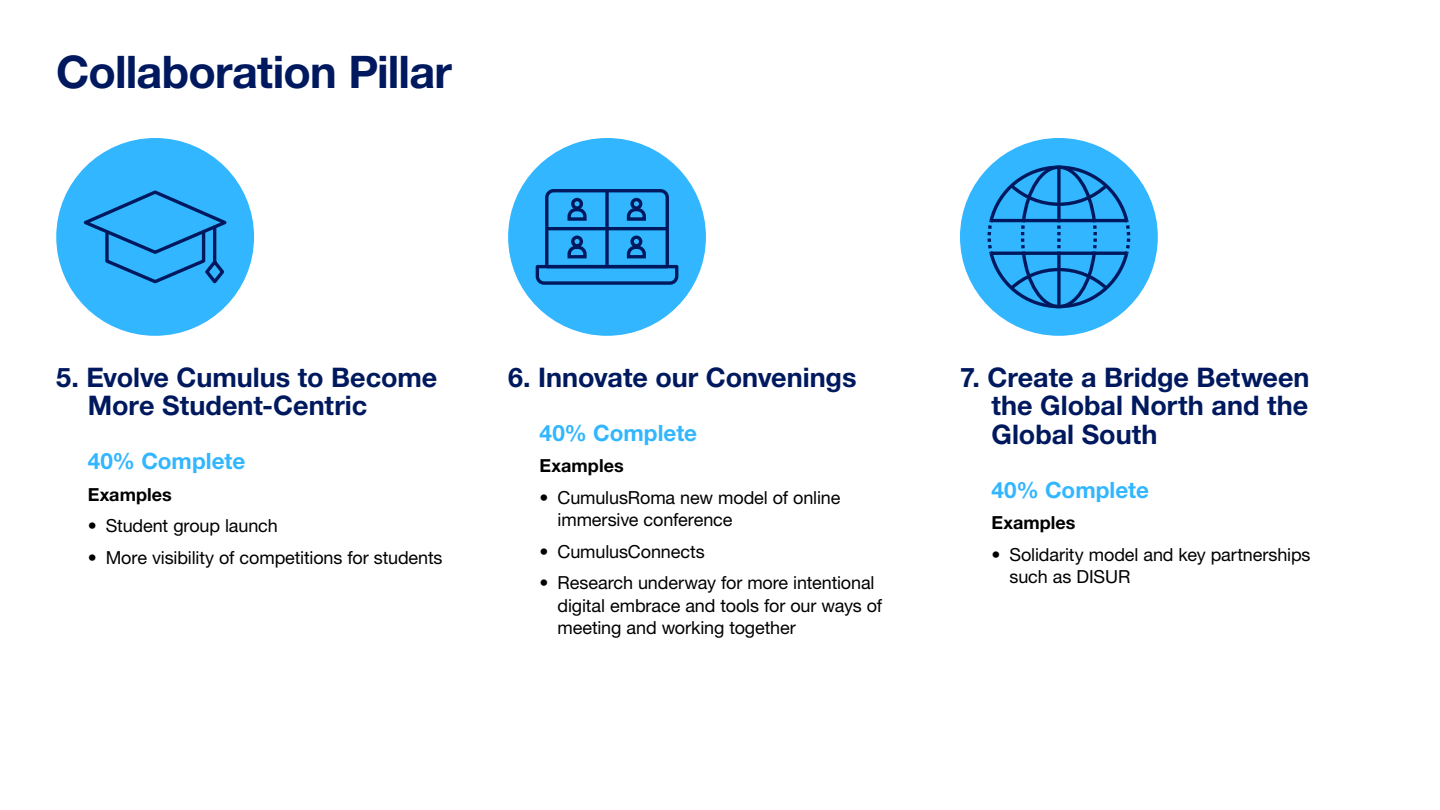
<style>
.page{position:relative;width:1440px;height:810px;background:#fff}
.page>*{position:absolute;margin:0;border:0;box-sizing:border-box;transform-origin:0 0}
.t1{font:700 45px "Helvetica Neue LT Std";letter-spacing:-.02em;color:#00195e}
.t2{font:700 27px/28.5px "Helvetica Neue LT Std";color:#00195e}
.t3{font:700 22.5px "Helvetica Neue LT Std";color:#31b6ff}
.t4{font:18px/22.5px "Helvetica Neue LT Std";letter-spacing:-.005em;color:#000}
.t5{font:700 18px "Helvetica Neue LT Std";letter-spacing:.005em;color:#000}
</style>
<div class="page">
<div style="left:56px;top:138px;width:198px;height:198px;background:#31b6ff;border-radius:50%"></div>
<svg style="left:83px;top:190px;width:144px;height:94px"></svg>
<div style="left:508px;top:138px;width:198px;height:198px;background:#31b6ff;border-radius:50%"></div>
<svg style="left:535px;top:189px;width:144px;height:96px"></svg>
<svg style="left:605px;top:191px;width:4px;height:76px"></svg>
<hr style="left:547px;top:227px;width:120px;height:3px;background:#00195e">
<div style="left:960px;top:138px;width:198px;height:198px;background:#31b6ff;border-radius:50%"></div>
<svg style="left:986px;top:164px;width:146px;height:146px"></svg>
<h1 class="t1" style="left:56px;top:45px;width:397px">Collaboration Pillar</h1>
<h2 class="t2" style="left:88px;top:362px;width:351px;text-indent:-32px">5. Evolve Cumulus to Become<br>More Student-Centric</h2>
<p class="t3" style="left:88px;top:447px;width:159px">40% Complete</p>
<p class="t5" style="left:88px;top:483px;width:86px">Examples</p>
<p class="t4" style="left:88px;top:514px;width:192px">• Student group launch</p>
<p class="t4" style="left:88px;top:546px;width:356px">• More visibility of competitions for students</p>
<h2 class="t2" style="left:508px;top:362px;width:350px">6. Innovate our Convenings</h2>
<p class="t3" style="left:540px;top:419px;width:159px">40% Complete</p>
<p class="t5" style="left:540px;top:455px;width:86px">Examples</p>
<p class="t4" style="left:558px;top:486px;width:284px;text-indent:-18px">• CumulusRoma new model of online immersive conference</p>
<p class="t4" style="left:540px;top:540px;width:167px">• CumulusConnects</p>
<p class="t4" style="left:558px;top:571px;width:326px;text-indent:-18px">• Research underway for more intentional digital embrace and tools for our ways of meeting and working together</p>
<h2 class="t2" style="left:992px;top:362px;width:320px;text-align:justify;text-indent:-32px">7. Create a Bridge Between the Global North and the Global South</h2>
<p class="t3" style="left:992px;top:476px;width:159px">40% Complete</p>
<p class="t5" style="left:992px;top:512px;width:86px">Examples</p>
<p class="t4" style="left:1010px;top:543px;width:303px;text-indent:-18px">• Solidarity model and key partnerships such as DISUR</p>
</div>
